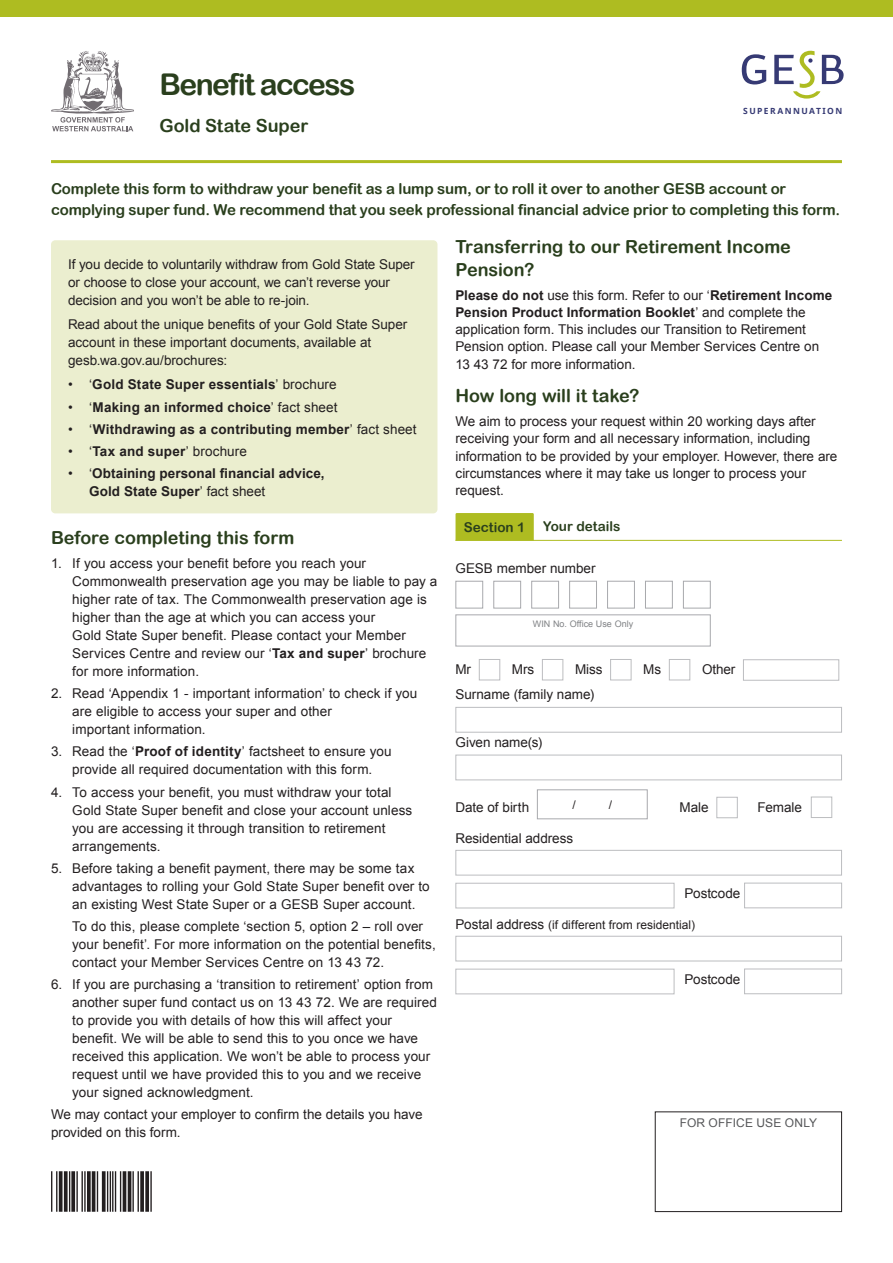
<style>
.page{position:relative;width:893px;height:1263px;background:#fff}
.page>*{position:absolute;margin:0;border:0;box-sizing:border-box;transform-origin:0 0}
.t1{font:54px "Free 3 of 9 Extended";color:#231f20}
.t2{font:30px "Arial Rounded MT Bold";letter-spacing:-.055em;color:#2a3f1d}
.Heading_2_-_Forms{font:18px/22.5px "Arial Rounded MT Bold";letter-spacing:-.005em;color:#2a3f1d}
.Intro_Para_Text_-_Fo{font:15px/21px "Arial Rounded MT Bold";letter-spacing:-.01em;color:#2a3f1d}
.Body_Indent_1{font:13.5px/18px "Arial";letter-spacing:.005em;color:#231f20}
.Body_Copy{font:13.5px/18px "Arial";letter-spacing:-.005em;color:#231f20}
.t3{font:700 13.5px/18px "Arial";letter-spacing:.01em;color:#231f20}
.Steps_heading_with_r{font:13.5px "Arial Rounded MT Bold";color:#2a3f1d}
.Body_Copy-2{font:12px "Arial";color:#231f20}
.Disclaimer{font:12px "Arial";letter-spacing:.015em;color:#57585a}
.t4{font:9px "Arial";color:#808285}
.t5{font:700 8.4px "Noto Sans";letter-spacing:.17em;color:#363a74}
.s1{font-weight:400}
.s2{font-weight:700}
.s3{font-size:13.5px}
</style>
<div class="page">
<div style="left:0;top:0;width:893px;height:17px;background:#aebc21"></div>
<hr style="left:51px;top:160px;width:791px;height:3px;background:#aebc21">
<svg style="left:51px;top:51px;width:83px;height:80px"></svg>
<svg style="left:742px;top:54px;width:24px;height:30px"></svg>
<svg style="left:774px;top:51px;width:70px;height:48px"></svg>
<hr style="left:455px;top:540px;width:387px;height:1px;background:#aebc21">
<div style="left:456px;top:513px;width:78px;height:28px;background:#aebc21"></div>
<div style="left:455px;top:614px;width:256px;height:32px;background:#fff;border:1px solid #a8a9ad"></div>
<div style="left:455px;top:581px;width:28px;height:27px;background:#fff;border:1px solid #a8a9ad"></div>
<div style="left:493px;top:581px;width:28px;height:27px;background:#fff;border:1px solid #a8a9ad"></div>
<div style="left:531px;top:581px;width:28px;height:27px;background:#fff;border:1px solid #a8a9ad"></div>
<div style="left:569px;top:581px;width:28px;height:27px;background:#fff;border:1px solid #a8a9ad"></div>
<div style="left:607px;top:581px;width:28px;height:27px;background:#fff;border:1px solid #a8a9ad"></div>
<div style="left:645px;top:581px;width:28px;height:27px;background:#fff;border:1px solid #a8a9ad"></div>
<div style="left:683px;top:581px;width:28px;height:27px;background:#fff;border:1px solid #a8a9ad"></div>
<div style="left:479px;top:659px;width:21px;height:21px;background:#fff;border:1px solid #bcbdc0"></div>
<div style="left:542px;top:659px;width:21px;height:21px;background:#fff;border:1px solid #bcbdc0"></div>
<div style="left:610px;top:659px;width:21px;height:21px;background:#fff;border:1px solid #bcbdc0"></div>
<div style="left:669px;top:659px;width:21px;height:21px;background:#fff;border:1px solid #bcbdc0"></div>
<div style="left:743px;top:659px;width:96px;height:22px;background:#fff;border:1px solid #bcbdc0"></div>
<div style="left:455px;top:707px;width:387px;height:25px;background:#fff;border:1px solid #bcbdc0"></div>
<div style="left:455px;top:755px;width:387px;height:25px;background:#fff;border:1px solid #bcbdc0"></div>
<div style="left:537px;top:789px;width:111px;height:30px;border:1px solid #a8a9ad"></div>
<div style="left:716px;top:797px;width:22px;height:21px;background:#fff;border:1px solid #bcbdc0"></div>
<div style="left:811px;top:797px;width:21px;height:21px;background:#fff;border:1px solid #bcbdc0"></div>
<div style="left:455px;top:850px;width:387px;height:25px;background:#fff;border:1px solid #bcbdc0"></div>
<div style="left:455px;top:883px;width:219px;height:25px;background:#fff;border:1px solid #bcbdc0"></div>
<div style="left:744px;top:883px;width:98px;height:25px;background:#fff;border:1px solid #bcbdc0"></div>
<div style="left:455px;top:936px;width:387px;height:25px;background:#fff;border:1px solid #bcbdc0"></div>
<div style="left:455px;top:969px;width:219px;height:25px;background:#fff;border:1px solid #bcbdc0"></div>
<div style="left:744px;top:969px;width:98px;height:25px;background:#fff;border:1px solid #bcbdc0"></div>
<div style="left:655px;top:1111px;width:187px;height:101px;border:1px solid #231f20"></div>
<div style="left:51px;top:240px;width:386px;height:273px;background:#ebeecf;border-radius:4px"></div>
<h2 class="t2" style="left:159px;top:66px;width:197px">Benefit access</h2>
<h3 class="Heading_2_-_Forms" style="left:159px;top:114px;width:150px">Gold State Super</h3>
<p class="t5" style="left:743px;top:105px;width:101px">SUPERANNUATION</p>
<p class="Intro_Para_Text_-_Fo" style="left:51px;top:178px;width:791px">Complete this form to withdraw your benefit as a lump sum, or to roll it over to another GESB account or complying super fund. We recommend that you seek professional financial advice prior to completing this form.</p>
<p class="Body_Copy" style="left:68px;top:255px;width:348px">If you decide to voluntarily withdraw from Gold State Super or choose to close your account, we can’t reverse your decision and you won’t be able to re-join.</p>
<p class="Body_Copy" style="left:68px;top:315px;width:341px">Read about the unique benefits of your Gold State Super account in these important documents, available at gesb.wa.gov.au/brochures:</p>
<p class="t3" style="left:68px;top:376px;width:270px"><span class="s1">• ‘</span>Gold State Super essentials<span class="s1">’ brochure</span></p>
<p class="t3" style="left:68px;top:398px;width:271px"><span class="s1">• ‘</span>Making an informed choice<span class="s1">’ fact sheet</span></p>
<p class="t3" style="left:68px;top:421px;width:350px"><span class="s1">• ‘</span>Withdrawing as a contributing member<span class="s1">’ fact sheet</span></p>
<p class="Body_Indent_1" style="left:68px;top:442px;width:180px">• ‘<span class="s2">Tax and super</span>’ brochure</p>
<p class="t3" style="left:89px;top:465px;width:237px;text-indent:-21px"><span class="s1">• ‘</span>Obtaining personal financial advice,<br>Gold State Super<span class="s1">’ fact sheet</span></p>
<p class="Heading_2_-_Forms" style="left:51px;top:526px;width:245px">Before completing this form</p>
<p class="Body_Indent_1" style="left:72px;top:554px;width:367px;text-indent:-21px">1. If you access your benefit before you reach your Commonwealth preservation age you may be liable to pay a higher rate of tax. The Commonwealth preservation age is higher than the age at which you can access your<br>Gold State Super benefit. Please contact your Member Services Centre and review our ‘<span class="s2">Tax and super</span>’ brochure for more information.</p>
<p class="Body_Indent_1" style="left:72px;top:684px;width:347px;text-indent:-21px">2. Read ‘Appendix 1 - important information’ to check if you are eligible to access your super and other<br>important information.</p>
<p class="Body_Indent_1" style="left:51px;top:743px;width:342px;text-align:center">3. Read the ‘<span class="s2">Proof of identity</span>’ factsheet to ensure you provide all required documentation with this form.</p>
<p class="Body_Indent_1" style="left:72px;top:783px;width:342px;text-indent:-21px">4. To access your benefit, you must withdraw your total Gold State Super benefit and close your account unless you are accessing it through transition to retirement arrangements.</p>
<p class="Body_Indent_1" style="left:72px;top:859px;width:359px;text-indent:-21px">5. Before taking a benefit payment, there may be some tax advantages to rolling your Gold State Super benefit over to an existing West State Super or a GESB Super account.</p>
<p class="Body_Indent_1" style="left:72px;top:917px;width:365px">To do this, please complete ‘section 5, option 2 – roll over your benefit’. For more information on the potential benefits, contact your Member Services Centre on 13 43 72.</p>
<p class="Body_Indent_1" style="left:72px;top:976px;width:366px;text-indent:-21px">6. If you are purchasing a ‘transition to retirement’ option from another super fund contact us on 13 43 72. We are required to provide you with details of how this will affect your benefit. We will be able to send this to you once we have received this application. We won’t be able to process your request until we have provided this to you and we receive your signed acknowledgment.</p>
<p class="Body_Copy" style="left:51px;top:1105px;width:373px">We may contact your employer to confirm the details you have provided on this form.</p>
<p class="t1" style="left:51px;top:1161px;width:104px">*157*</p>
<p class="Heading_2_-_Forms" style="left:455px;top:235px;width:337px">Transferring to our Retirement Income<br>Pension?</p>
<p class="Body_Copy" style="left:455px;top:286px;width:378px;line-height:17.4px"><span class="s2">Please do not</span> use this form. Refer to our ‘<span class="s2">Retirement Income Pension Product Information Booklet</span>’ and complete the application form. This includes our Transition to Retirement Pension option. Please call your Member Services Centre on 13 43 72 for more information.</p>
<p class="Heading_2_-_Forms" style="left:455px;top:384px;width:185px">How long will it take?</p>
<p class="Body_Copy" style="left:455px;top:413px;width:383px;line-height:17.2px">We aim to process your request within 20 working days after receiving your form and all necessary information, including information to be provided by your employer. However, there are circumstances where it may take us longer to process your request.</p>
<p class="Steps_heading_with_r" style="left:464px;top:519px;width:63px">Section 1</p>
<p class="Steps_heading_with_r" style="left:543px;top:518px;width:79px">Your details</p>
<p class="Body_Copy" style="left:455px;top:560px;width:142px">GESB member number</p>
<p class="t4" style="left:533px;top:618px;width:102px">WIN No. Office Use Only</p>
<p class="Body_Copy" style="left:455px;top:661px;width:17px">Mr</p>
<p class="Body_Copy" style="left:512px;top:661px;width:24px">Mrs</p>
<p class="Body_Copy" style="left:575px;top:661px;width:29px">Miss</p>
<p class="Body_Copy" style="left:643px;top:661px;width:19px">Ms</p>
<p class="Body_Copy" style="left:702px;top:661px;width:35px">Other</p>
<p class="Body_Copy" style="left:455px;top:685px;width:140px">Surname (family name)</p>
<p class="Body_Copy" style="left:455px;top:734px;width:88px">Given name(s)</p>
<p class="Body_Copy" style="left:455px;top:798px;width:75px">Date of birth</p>
<p class="Body_Copy-2" style="left:572px;top:797px;width:5px">/</p>
<p class="Body_Copy-2" style="left:609px;top:797px;width:5px">/</p>
<p class="Body_Copy" style="left:679px;top:798px;width:31px">Male</p>
<p class="Body_Copy" style="left:757px;top:798px;width:46px">Female</p>
<p class="Body_Copy" style="left:455px;top:829px;width:119px">Residential address</p>
<p class="Body_Copy" style="left:684px;top:884px;width:57px">Postcode</p>
<p class="Body_Copy-2" style="left:455px;top:916px;width:241px"><span class="s3">Postal address</span> (if different from residential)</p>
<p class="Body_Copy" style="left:684px;top:970px;width:57px">Postcode</p>
<p class="Disclaimer" style="left:680px;top:1115px;width:139px">FOR OFFICE USE ONLY</p>
</div>
